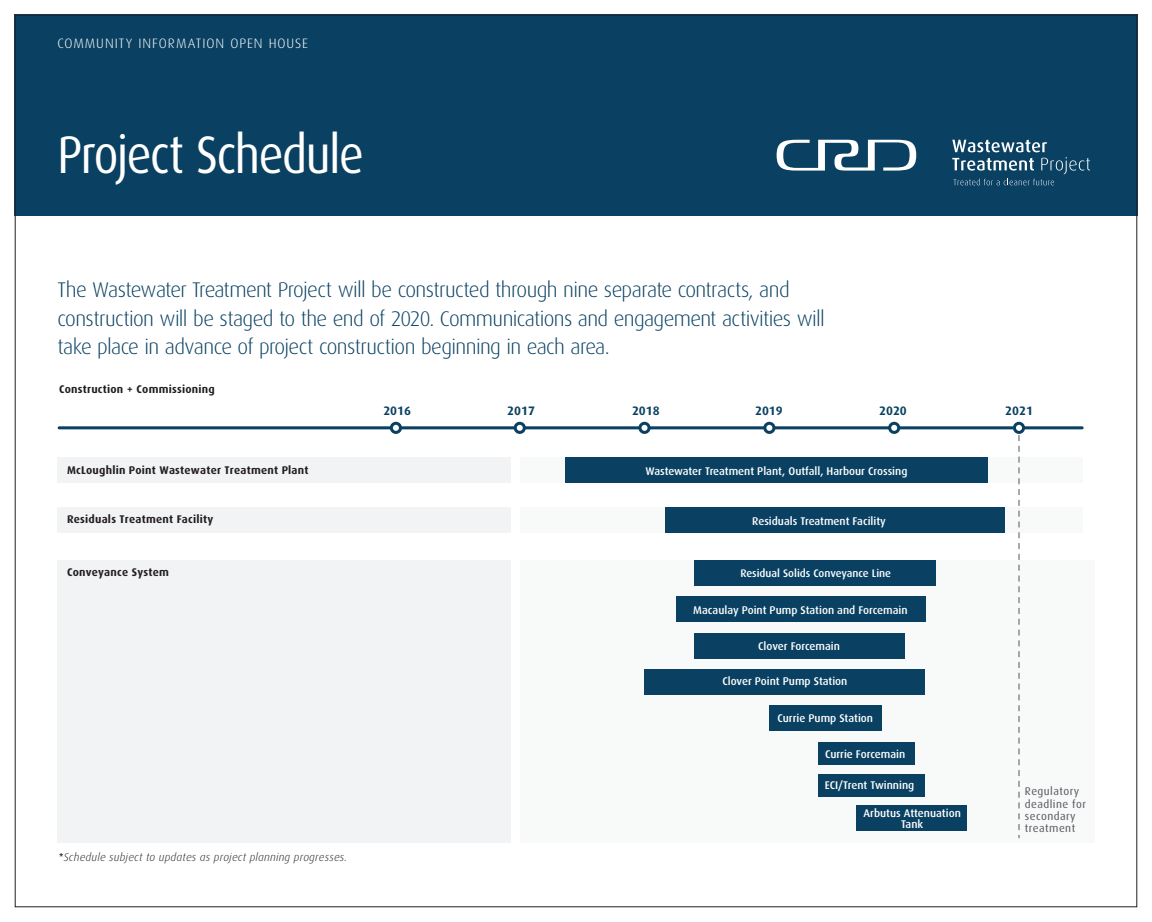
<style>
.page{position:relative;width:1152px;height:922px;background:#fff}
.page>*{position:absolute;margin:0;border:0;box-sizing:border-box;transform-origin:0 0}
.t1{font:52.8px "Dax OT";letter-spacing:-.03em;color:#fff;scale:.9 1}
.t2{font:300 21.2px/28.4px "Dax OT";letter-spacing:-.03em;color:#0a4162}
.t3{font:300 13.6px "Dax OT";letter-spacing:.07em;color:#fff}
.t4{font:700 12.28px "Dax OT";color:#0a4162}
.t5{font:500 11.16px/11.2px "Dax OT";color:#fff;text-align:center}
.t6{font:700 11.16px "Dax OT";letter-spacing:.02em;color:#231f20}
.t7{font:italic 300 11.16px "Dax OT";letter-spacing:.02em;color:#231f20}
.t8{font:11.16px/12.3px "Dax OT";letter-spacing:.04em;color:#51555b}
.t9{font:500 10.92px "Dax OT";color:#fff}
.s1{font-family:"Akzidenz Grotesk";font-weight:400;font-style:normal}
</style>
<div class="page">
<div style="left:14px;top:14px;width:1124px;height:202px;background:#0a4162"></div>
<svg style="left:777px;top:140px;width:139px;height:30px"></svg>
<svg style="left:952px;top:140px;width:138px;height:45px"></svg>
<div style="left:58px;top:560px;width:453px;height:282px;background:#f2f3f4"></div>
<div style="left:58px;top:507px;width:453px;height:26px;background:#f2f3f4"></div>
<div style="left:58px;top:457px;width:453px;height:26px;background:#f2f3f4"></div>
<div style="left:520px;top:507px;width:563px;height:26px;background:#f2f3f4"></div>
<div style="left:520px;top:457px;width:563px;height:26px;background:#f2f3f4"></div>
<div style="left:520px;top:560px;width:574px;height:282px;background:#f2f3f4"></div>
<div style="left:565px;top:457px;width:423px;height:26px;background:#0a4162"></div>
<div style="left:666px;top:507px;width:339px;height:26px;background:#0a4162"></div>
<div style="left:694px;top:560px;width:242px;height:26px;background:#0a4162"></div>
<div style="left:676px;top:596px;width:249px;height:26px;background:#0a4162"></div>
<div style="left:769px;top:705px;width:113px;height:26px;background:#0a4162"></div>
<div style="left:856px;top:805px;width:111px;height:26px;background:#0a4162"></div>
<div style="left:818px;top:741px;width:96px;height:23px;background:#0a4162"></div>
<div style="left:818px;top:773px;width:107px;height:23px;background:#0a4162"></div>
<svg style="left:1019px;top:435px;width:1px;height:394px"></svg>
<hr style="left:59px;top:426px;width:1023px;height:3px;background:#0a4162">
<div style="left:515px;top:423px;width:9px;height:9px;background:#fff;border-radius:50%"></div>
<div style="left:514px;top:422px;width:12px;height:12px;border:3px solid #0a4162;border-radius:50%"></div>
<div style="left:640px;top:423px;width:9px;height:9px;background:#fff;border-radius:50%"></div>
<div style="left:638px;top:422px;width:13px;height:12px;border:3px solid #0a4162;border-radius:50%"></div>
<div style="left:765px;top:423px;width:9px;height:9px;background:#fff;border-radius:50%"></div>
<div style="left:763px;top:422px;width:12px;height:12px;border:3px solid #0a4162;border-radius:50%"></div>
<div style="left:890px;top:423px;width:9px;height:9px;background:#fff;border-radius:50%"></div>
<div style="left:888px;top:422px;width:12px;height:12px;border:3px solid #0a4162;border-radius:50%"></div>
<div style="left:391px;top:423px;width:9px;height:9px;background:#fff;border-radius:50%"></div>
<div style="left:390px;top:422px;width:12px;height:12px;border:3px solid #0a4162;border-radius:50%"></div>
<div style="left:1014px;top:423px;width:10px;height:9px;background:#fff;border-radius:50%"></div>
<div style="left:1013px;top:422px;width:12px;height:12px;border:3px solid #0a4162;border-radius:50%"></div>
<div style="left:694px;top:633px;width:210px;height:25px;background:#0a4162"></div>
<div style="left:645px;top:669px;width:280px;height:26px;background:#0a4162"></div>
<p class="t3" style="left:58px;top:31px;width:252px">COMMUNITY INFORMATION OPEN HOUSE</p>
<h1 class="t1" style="left:58px;top:104px;width:342px">Project Schedule</h1>
<p class="t2" style="left:58px;top:272px;width:769px">The Wastewater Treatment Project will be constructed through nine separate contracts, and construction will be staged to the end of 2020. Communications and engagement activities will take place in advance of project construction beginning in each area.</p>
<p class="t6" style="left:59px;top:378px;width:157px">Construction + Commissioning</p>
<p class="t6" style="left:67px;top:459px;width:243px">McLoughlin Point Wastewater Treatment Plant</p>
<p class="t6" style="left:67px;top:508px;width:148px">Residuals Treatment Facility</p>
<p class="t6" style="left:67px;top:562px;width:103px">Conveyance System</p>
<p class="t7" style="left:59px;top:846px;width:290px"><span class="s1">*</span>Schedule subject to updates as project planning progresses.</p>
<p class="t4" style="left:383px;top:399px;width:29px">2016</p>
<p class="t4" style="left:507px;top:399px;width:29px">2017</p>
<p class="t4" style="left:632px;top:399px;width:29px">2018</p>
<p class="t4" style="left:755px;top:399px;width:29px">2019</p>
<p class="t4" style="left:879px;top:399px;width:29px">2020</p>
<p class="t4" style="left:1005px;top:399px;width:29px">2021</p>
<p class="t5" style="left:645px;top:463px;width:264px">Wastewater Treatment Plant, Outfall, Harbour Crossing</p>
<p class="t5" style="left:752px;top:513px;width:135px">Residuals Treatment Facility</p>
<p class="t9" style="left:740px;top:563px;width:152px">Residual Solids Conveyance Line</p>
<p class="t5" style="left:693px;top:602px;width:216px">Macaulay Point Pump Station and Forcemain</p>
<p class="t5" style="left:758px;top:638px;width:83px">Clover Forcemain</p>
<p class="t5" style="left:722px;top:674px;width:127px">Clover Point Pump Station</p>
<p class="t5" style="left:778px;top:710px;width:97px">Currie Pump Station</p>
<p class="t5" style="left:825px;top:746px;width:82px">Currie Forcemain</p>
<p class="t5" style="left:825px;top:778px;width:91px">ECI/Trent Twinning</p>
<p class="t5" style="left:864px;top:805px;width:99px">Arbutus Attenuation<br>Tank</p>
<p class="t8" style="left:1025px;top:783px;width:63px">Regulatory deadline for secondary treatment</p>
</div>
